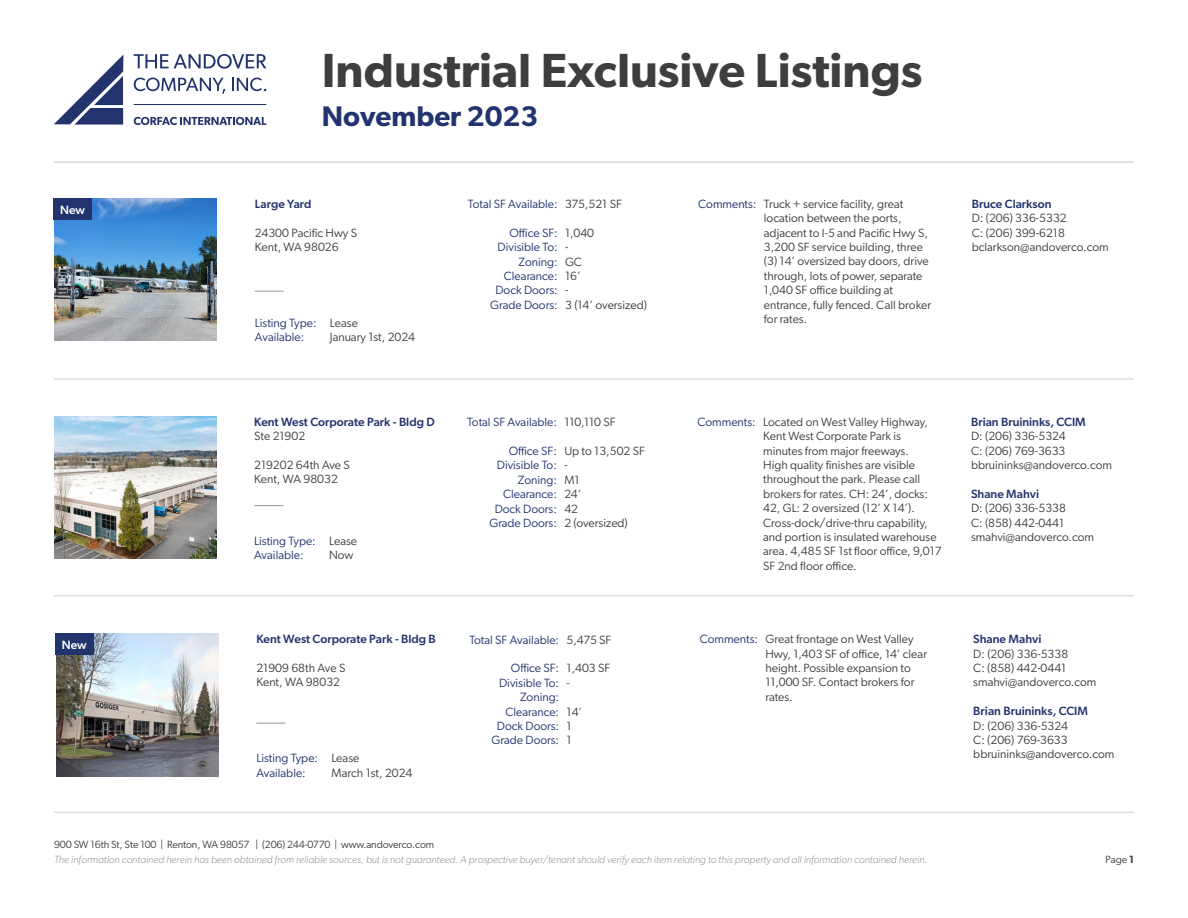
<style>
.page{position:relative;width:1188px;height:918px;background:#fff}
.page>*{position:absolute;margin:0;border:0;box-sizing:border-box;transform-origin:0 0}
.t1{font:600 48px "Gibson";color:#3e3e3f}
.t2{font:600 28.5px "Gibson";color:#22346e}
.t3{font:12px/14.4px "Gibson";color:#3e3e3f}
.t4{font:12px "Gibson";color:#22346e}
.t5{font:500 12px "Gibson";color:#22346e}
.t6{font:500 12px "Gibson";letter-spacing:-.005em;color:#fff}
.t7{font:italic 300 10.5px "Gibson";color:#939598}
.t8{font:10.5px "Gibson";letter-spacing:-.01em;color:#3e3e3f}
.s1{font-weight:600}
</style>
<div class="page">
<svg style="left:54px;top:55px;width:69px;height:70px"></svg>
<svg style="left:134px;top:54px;width:132px;height:15px"></svg>
<hr style="left:134px;top:104px;width:132px;height:1px;background:#22336d">
<svg style="left:134px;top:117px;width:132px;height:8px"></svg>
<svg style="left:134px;top:78px;width:91px;height:16px"></svg>
<svg style="left:232px;top:78px;width:34px;height:13px"></svg>
<hr style="left:54px;top:162px;width:1080px;height:1px;background:#dcdddf">
<hr style="left:54px;top:378px;width:1080px;height:2px;background:#dcdddf">
<hr style="left:54px;top:595px;width:1080px;height:1px;background:#dcdddf">
<hr style="left:54px;top:812px;width:1080px;height:1px;background:#dcdddf">
<img style="left:54px;top:416px;width:162px;height:143px">
<svg style="left:254px;top:505px;width:29px;height:1px"></svg>
<img style="left:55px;top:198px;width:162px;height:143px">
<svg style="left:255px;top:291px;width:29px;height:1px"></svg>
<div style="left:53px;top:198px;width:39px;height:22px;background:#22346e"></div>
<img style="left:56px;top:634px;width:162px;height:142px">
<svg style="left:256px;top:723px;width:29px;height:1px"></svg>
<div style="left:55px;top:634px;width:39px;height:21px;background:#22346e"></div>
<p class="t6" style="left:60px;top:202px;width:26px">New</p>
<p class="t6" style="left:62px;top:638px;width:26px">New</p>
<h1 class="t1" style="left:322px;top:42px;width:602px">Industrial Exclusive Listings</h1>
<h2 class="t2" style="left:322px;top:100px;width:218px">November 2023</h2>
<p class="t5" style="left:255px;top:196px;width:58px">Large Yard</p>
<p class="t3" style="left:255px;top:225px;width:104px">24300 Pacific Hwy S</p>
<p class="t3" style="left:255px;top:239px;width:85px">Kent, WA 98026</p>
<p class="t4" style="left:255px;top:315px;width:63px">Listing Type:</p>
<p class="t4" style="left:255px;top:330px;width:51px">Available:</p>
<p class="t3" style="left:330px;top:315px;width:30px">Lease</p>
<p class="t3" style="left:330px;top:329px;width:87px">January 1st, 2024</p>
<p class="t5" style="left:254px;top:414px;width:182px">Kent West Corporate Park - Bldg D</p>
<p class="t3" style="left:254px;top:429px;width:53px">Ste 21902</p>
<p class="t3" style="left:254px;top:458px;width:97px">219202 64th Ave S</p>
<p class="t3" style="left:254px;top:472px;width:85px">Kent, WA 98032</p>
<p class="t4" style="left:254px;top:533px;width:63px">Listing Type:</p>
<p class="t4" style="left:254px;top:548px;width:51px">Available:</p>
<p class="t3" style="left:329px;top:533px;width:30px">Lease</p>
<p class="t3" style="left:329px;top:548px;width:26px">Now</p>
<p class="t5" style="left:256px;top:632px;width:181px">Kent West Corporate Park - Bldg B</p>
<p class="t3" style="left:256px;top:661px;width:90px">21909 68th Ave S</p>
<p class="t3" style="left:256px;top:675px;width:85px">Kent, WA 98032</p>
<p class="t4" style="left:256px;top:751px;width:63px">Listing Type:</p>
<p class="t4" style="left:256px;top:765px;width:51px">Available:</p>
<p class="t3" style="left:331px;top:751px;width:30px">Lease</p>
<p class="t3" style="left:331px;top:765px;width:82px">March 1st, 2024</p>
<p class="t4" style="left:468px;top:197px;width:91px">Total SF Available:</p>
<p class="t4" style="left:509px;top:225px;width:50px">Office SF:</p>
<p class="t4" style="left:498px;top:240px;width:62px">Divisible To:</p>
<p class="t4" style="left:519px;top:254px;width:41px">Zoning:</p>
<p class="t4" style="left:504px;top:269px;width:55px">Clearance:</p>
<p class="t4" style="left:495px;top:283px;width:64px">Dock Doors:</p>
<p class="t4" style="left:490px;top:297px;width:69px">Grade Doors:</p>
<p class="t3" style="left:565px;top:196px;width:58px">375,521 SF</p>
<p class="t3" style="left:565px;top:225px;width:31px">1,040</p>
<p class="t3" style="left:565px;top:240px;width:5px">-</p>
<p class="t3" style="left:565px;top:254px;width:18px">GC</p>
<p class="t3" style="left:565px;top:268px;width:17px">16’</p>
<p class="t3" style="left:565px;top:283px;width:5px">-</p>
<p class="t3" style="left:565px;top:297px;width:83px">3 (14’ oversized)</p>
<p class="t4" style="left:467px;top:415px;width:91px">Total SF Available:</p>
<p class="t4" style="left:509px;top:444px;width:50px">Office SF:</p>
<p class="t4" style="left:497px;top:458px;width:62px">Divisible To:</p>
<p class="t4" style="left:518px;top:472px;width:41px">Zoning:</p>
<p class="t4" style="left:503px;top:487px;width:55px">Clearance:</p>
<p class="t4" style="left:495px;top:501px;width:64px">Dock Doors:</p>
<p class="t4" style="left:489px;top:516px;width:69px">Grade Doors:</p>
<p class="t3" style="left:564px;top:415px;width:53px">110,110 SF</p>
<p class="t3" style="left:564px;top:443px;width:82px">Up to 13,502 SF</p>
<p class="t3" style="left:564px;top:458px;width:5px">-</p>
<p class="t3" style="left:564px;top:472px;width:17px">M1</p>
<p class="t3" style="left:564px;top:487px;width:19px">24’</p>
<p class="t3" style="left:564px;top:501px;width:15px">42</p>
<p class="t3" style="left:564px;top:515px;width:65px">2 (oversized)</p>
<p class="t4" style="left:469px;top:632px;width:91px">Total SF Available:</p>
<p class="t4" style="left:511px;top:661px;width:50px">Office SF:</p>
<p class="t4" style="left:499px;top:675px;width:62px">Divisible To:</p>
<p class="t4" style="left:520px;top:690px;width:41px">Zoning:</p>
<p class="t4" style="left:505px;top:704px;width:55px">Clearance:</p>
<p class="t4" style="left:497px;top:719px;width:64px">Dock Doors:</p>
<p class="t4" style="left:492px;top:733px;width:69px">Grade Doors:</p>
<p class="t3" style="left:567px;top:632px;width:46px">5,475 SF</p>
<p class="t3" style="left:567px;top:661px;width:45px">1,403 SF</p>
<p class="t3" style="left:567px;top:675px;width:5px">-</p>
<p class="t3" style="left:567px;top:704px;width:17px">14’</p>
<p class="t3" style="left:567px;top:718px;width:7px">1</p>
<p class="t3" style="left:567px;top:733px;width:7px">1</p>
<p class="t4" style="left:698px;top:196px;width:60px">Comments:</p>
<p class="t3" style="left:764px;top:196px;width:169px">Truck + service facility, great location between the ports, adjacent to I-5 and Pacific Hwy S,<br>3,200 SF service building, three (3) 14’ oversized bay doors, drive through, lots of power, separate<br>1,040 SF office building at entrance, fully fenced. Call broker for rates.</p>
<p class="t5" style="left:972px;top:196px;width:81px">Bruce Clarkson</p>
<p class="t3" style="left:972px;top:211px;width:96px">D: (206) 336-5332</p>
<p class="t3" style="left:972px;top:225px;width:95px">C: (206) 399-6218</p>
<p class="t3" style="left:972px;top:239px;width:138px">bclarkson@andoverco.com</p>
<p class="t4" style="left:698px;top:414px;width:60px">Comments:</p>
<p class="t3" style="left:763px;top:414px;width:180px">Located on West Valley Highway,<br>Kent West Corporate Park is minutes from major freeways.<br>High quality finishes are visible throughout the park. Please call brokers for rates. CH: 24’, docks:<br>42, GL: 2 oversized (12’ X 14’).<br>Cross-dock/drive-thru capability, and portion is insulated warehouse area. 4,485 SF 1st floor office, 9,017<br>SF 2nd floor office.</p>
<p class="t5" style="left:971px;top:414px;width:116px">Brian Bruininks, CCIM</p>
<p class="t3" style="left:971px;top:429px;width:96px">D: (206) 336-5324</p>
<p class="t3" style="left:971px;top:443px;width:96px">C: (206) 769-3633</p>
<p class="t3" style="left:971px;top:458px;width:143px">bbruininks@andoverco.com</p>
<p class="t5" style="left:971px;top:486px;width:70px">Shane Mahvi</p>
<p class="t3" style="left:971px;top:501px;width:96px">D: (206) 336-5338</p>
<p class="t3" style="left:971px;top:515px;width:95px">C: (858) 442-0441</p>
<p class="t3" style="left:971px;top:530px;width:125px">smahvi@andoverco.com</p>
<p class="t4" style="left:700px;top:632px;width:60px">Comments:</p>
<p class="t3" style="left:765px;top:632px;width:163px">Great frontage on West Valley<br>Hwy, 1,403 SF of office, 14’ clear height. Possible expansion to<br>11,000 SF. Contact brokers for rates.</p>
<p class="t5" style="left:973px;top:632px;width:70px">Shane Mahvi</p>
<p class="t3" style="left:973px;top:646px;width:96px">D: (206) 336-5338</p>
<p class="t3" style="left:973px;top:661px;width:95px">C: (858) 442-0441</p>
<p class="t3" style="left:973px;top:675px;width:125px">smahvi@andoverco.com</p>
<p class="t5" style="left:973px;top:704px;width:116px">Brian Bruininks, CCIM</p>
<p class="t3" style="left:973px;top:718px;width:96px">D: (206) 336-5324</p>
<p class="t3" style="left:973px;top:733px;width:96px">C: (206) 769-3633</p>
<p class="t3" style="left:973px;top:747px;width:143px">bbruininks@andoverco.com</p>
<p class="t8" style="left:54px;top:838px;width:382px">900 SW 16th St, Ste 100 | Renton, WA 98057 | (206) 244-0770 | www.andoverco.com</p>
<p class="t7" style="left:54px;top:853px;width:875px">The information contained herein has been obtained from reliable sources, but is not guaranteed. A prospective buyer/tenant should verify each item relating to this property and all information contained herein.</p>
<p class="t8" style="left:1106px;top:853px;width:30px">Page <span class="s1">1</span></p>
</div>
